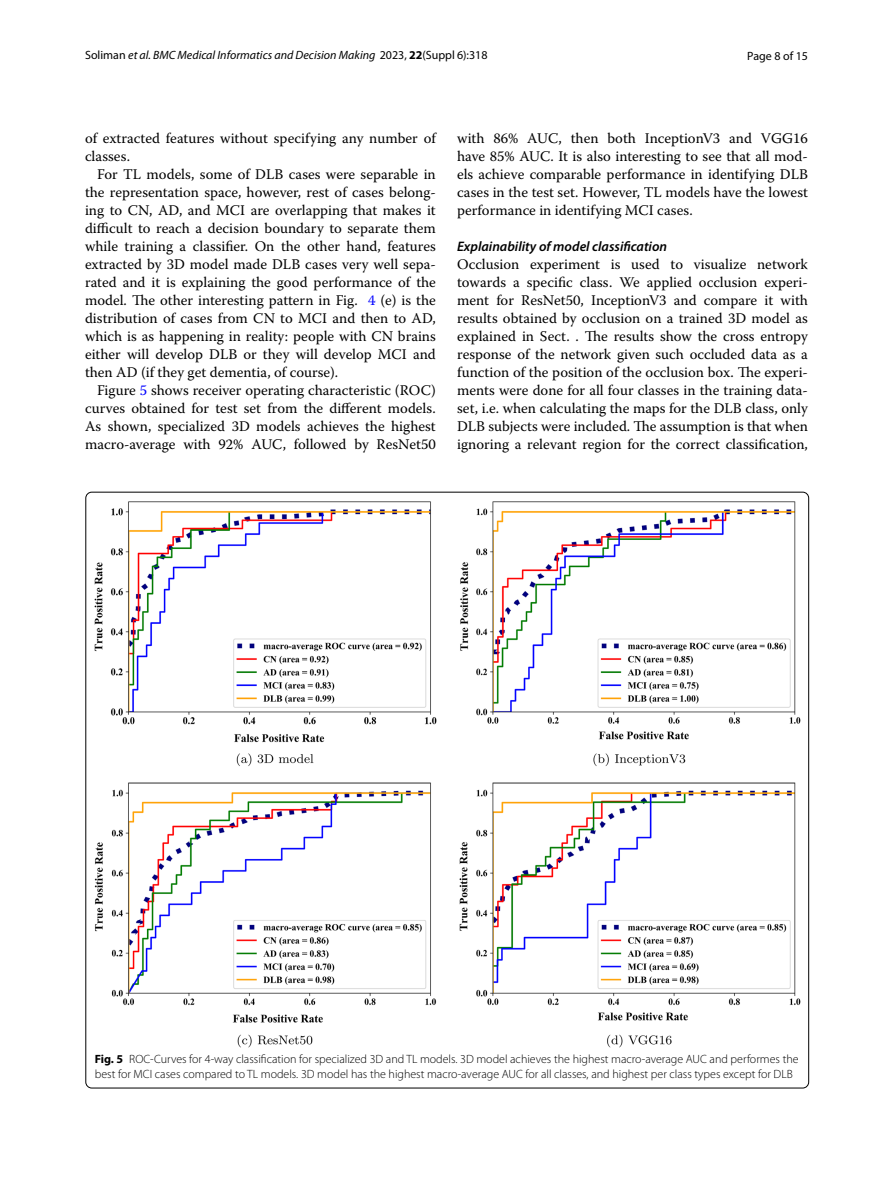
<style>
.page{position:relative;width:893px;height:1187px;background:#fff}
.page>*{position:absolute;margin:0;border:0;box-sizing:border-box;transform-origin:0 0}
.t1{font:14.7px/18px "Warnock Pro";color:#000;text-align:justify}
.t2{font:italic 600 13.8px "Myriad Pro";color:#000}
.t3{font:300 12px/15px "Myriad Pro";color:#000}
.t4{font:italic 12px "Myriad Pro";color:#000}
.t5{font:12px "Myriad Pro";color:#000}
.s1{font-style:normal}
.s2{font-weight:700;font-style:normal}
.s3{color:#00f}
.s4{font-weight:700}
</style>
<div class="page">
<img style="left:94px;top:501px;width:706px;height:546px">
<p class="t4" style="left:85px;top:48px;width:404px"><span class="s1">Soliman</span> et al. BMC Medical Informatics and Decision Making <span class="s1">2023,</span> <span class="s2">22</span><span class="s1">(Suppl 6):318</span></p>
<p class="t5" style="left:747px;top:48px;width:62px">Page 8 of 15</p>
<p class="t1" style="left:85px;top:128px;width:352px">of extracted features without specifying any number of classes.</p>
<p class="t1" style="left:85px;top:164px;width:352px;text-indent:12px">For TL models, some of DLB cases were separable in the representation space, however, rest of cases belong&shy;ing to CN, AD, and MCI are overlapping that makes it difficult to reach a decision boundary to separate them while training a classifier. On the other hand, features extracted by 3D model made DLB cases very well sepa&shy;rated and it is explaining the good performance of the model. The other interesting pattern in Fig. <span class="s3">4</span> (e) is the distribution of cases from CN to MCI and then to AD, which is as happening in reality: people with CN brains either will develop DLB or they will develop MCI and then AD (if they get dementia, of course).</p>
<p class="t1" style="left:85px;top:380px;width:352px;text-indent:12px">Figure <span class="s3">5</span> shows receiver operating characteristic (ROC) curves obtained for test set from the different models.<br>As shown, specialized 3D models achieves the highest macro-average with 92% AUC, followed by ResNet50</p>
<p class="t1" style="left:457px;top:128px;width:352px">with 86% AUC, then both InceptionV3 and VGG16 have 85% AUC. It is also interesting to see that all mod&shy;els achieve comparable performance in identifying DLB cases in the test set. However, TL models have the lowest performance in identifying MCI cases.</p>
<p class="t2" style="left:457px;top:237px;width:212px">Explainability of model classification</p>
<p class="t1" style="left:457px;top:254px;width:352px">Occlusion experiment is used to visualize network towards a specific class. We applied occlusion experi&shy;ment for ResNet50, InceptionV3 and compare it with results obtained by occlusion on a trained 3D model as explained in Sect. . The results show the cross entropy response of the network given such occluded data as a function of the position of the occlusion box. The experi&shy;ments were done for all four classes in the training data&shy;set, i.e. when calculating the maps for the DLB class, only DLB subjects were included. The assumption is that when ignoring a relevant region for the correct classification,</p>
<p class="t3" style="left:95px;top:1051px;width:705px"><span class="s4">Fig. 5</span> ROC-Curves for 4-way classification for specialized 3D and TL models. 3D model achieves the highest macro-average AUC and performes the best for MCI cases compared to TL models. 3D model has the highest macro-average AUC for all classes, and highest per class types except for DLB</p>
</div>
